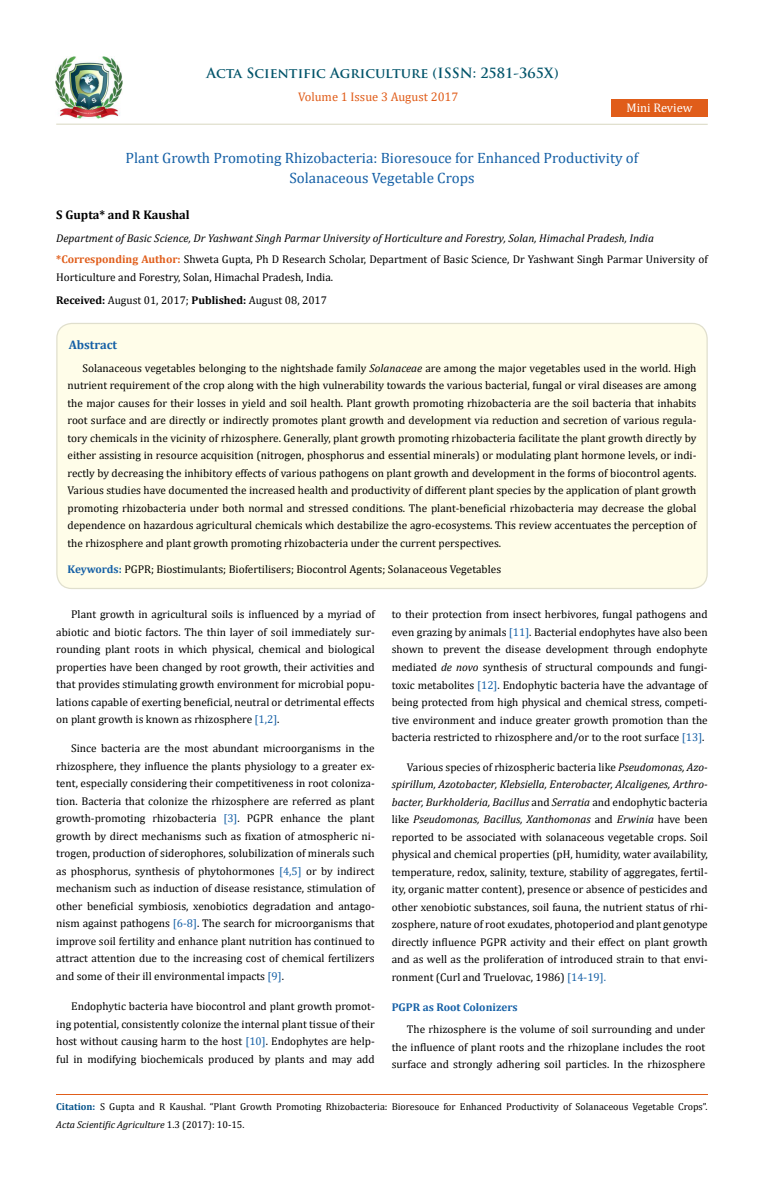
<style>
.page{position:relative;width:764px;height:1187px;background:#fff}
.page>*{position:absolute;margin:0;border:0;box-sizing:border-box;transform-origin:0 0}
.t1{font:15px/20px "Cambria";color:#1560a6;text-align:center}
.t2{font:700 13.75px "Trajan Pro";color:#02546a}
.t3{font:12.5px "Cambria";color:#e05d1a}
.t4{font:700 12.5px "Cambria";color:#000}
.t5{font:12.5px "Cambria";color:#fff}
.t6{font:700 12.5px "Cambria";color:#1560a6}
.t7{font:11.25px/17.5px "Cambria";color:#000;text-align:justify}
.t8{font:italic 11.25px/21.5px "Cambria";color:#000}
.t9{font:700 11.25px "Cambria";color:#1560a6}
.t10{font:10px/17.5px "Cambria";color:#000}
.s1{font-weight:700;font-style:normal;color:#e05d1a}
.s2{font-style:normal}
.s3{font-weight:700}
.s4{font-style:italic}
.s5{font-weight:700;color:#1560a6}
.s6{color:#1560a6}
.s7{font-weight:700;color:#035089}
</style>
<div class="page">
<div style="left:57px;top:323px;width:650px;height:265px;background:#fffde9;border-radius:15px"></div>
<div style="left:56px;top:323px;width:652px;height:266px;border:1px solid #e0dfcd;border-radius:15px"></div>
<img style="left:56px;top:57px;width:66px;height:61px">
<div style="left:611px;top:99px;width:96px;height:18px;background:#e05d1a"></div>
<hr style="left:56px;top:1093px;width:651px;height:1px;background:#e05d1a">
<hr style="left:56px;top:123px;width:651px;height:2px;background:#e0dfcd">
<p class="t2" style="left:206px;top:64px;width:354px">Acta Scientific Agriculture (ISSN: 2581-365X)</p>
<p class="t3" style="left:298px;top:90px;width:162px">Volume 1 Issue 3 August 2017</p>
<p class="t5" style="left:626px;top:100px;width:67px">Mini Review</p>
<h1 class="t1" style="left:125px;top:147px;width:514px">Plant Growth Promoting Rhizobacteria: Bioresouce for Enhanced Productivity of<br>Solanaceous Vegetable Crops</h1>
<p class="t4" style="left:56px;top:206px;width:135px">S Gupta* and R Kaushal</p>
<p class="t8" style="left:56px;top:227px;width:653px">Department of Basic Science, Dr Yashwant Singh Parmar University of Horticulture and Forestry, Solan, Himachal Pradesh, India <span class="s1">*Corresponding Author:</span> <span class="s2">Shweta Gupta, Ph D Research Scholar, Department of Basic Science, Dr Yashwant Singh Parmar University of</span></p>
<p class="t7" style="left:56px;top:268px;width:278px">Horticulture and Forestry, Solan, Himachal Pradesh, India.</p>
<p class="t7" style="left:56px;top:291px;width:272px"><span class="s3">Received:</span> August 01, 2017; <span class="s3">Published:</span> August 08, 2017</p>
<p class="t6" style="left:69px;top:336px;width:50px">Abstract</p>
<p class="t7" style="left:68px;top:359px;width:630px;text-indent:15px">Solanaceous vegetables belonging to the nightshade family <span class="s4">Solanaceae</span> are among the major vegetables used in the world. High nutrient requirement of the crop along with the high vulnerability towards the various bacterial, fungal or viral diseases are among the major causes for their losses in yield and soil health. Plant growth promoting rhizobacteria are the soil bacteria that inhabits root surface and are directly or indirectly promotes plant growth and development via reduction and secretion of various regula&shy;tory chemicals in the vicinity of rhizosphere. Generally, plant growth promoting rhizobacteria facilitate the plant growth directly by either assisting in resource acquisition (nitrogen, phosphorus and essential minerals) or modulating plant hormone levels, or indi&shy;rectly by decreasing the inhibitory effects of various pathogens on plant growth and development in the forms of biocontrol agents.<br>Various studies have documented the increased health and productivity of different plant species by the application of plant growth promoting rhizobacteria under both normal and stressed conditions. The plant-beneficial rhizobacteria may decrease the global dependence on hazardous agricultural chemicals which destabilize the agro-ecosystems. This review accentuates the perception of the rhizosphere and plant growth promoting rhizobacteria under the current perspectives.</p>
<p class="t7" style="left:68px;top:560px;width:435px"><span class="s5">Keywords:</span> PGPR; Biostimulants; Biofertilisers; Biocontrol Agents; Solanaceous Vegetables</p>
<p class="t7" style="left:56px;top:605px;width:320px;text-indent:15px">Plant growth in agricultural soils is influenced by a myriad of abiotic and biotic factors. The thin layer of soil immediately sur&shy;rounding plant roots in which physical, chemical and biological properties have been changed by root growth, their activities and that provides stimulating growth environment for microbial popu&shy;lations capable of exerting beneficial, neutral or detrimental effects on plant growth is known as rhizosphere <span class="s6">[1,2]</span>.</p>
<p class="t7" style="left:56px;top:739px;width:320px;text-indent:15px">Since bacteria are the most abundant microorganisms in the rhizosphere, they influence the plants physiology to a greater ex&shy;tent, especially considering their competitiveness in root coloniza&shy;tion. Bacteria that colonize the rhizosphere are referred as plant growth-promoting rhizobacteria <span class="s6">[3]</span>. PGPR enhance the plant growth by direct mechanisms such as fixation of atmospheric ni&shy;trogen, production of siderophores, solubilization of minerals such as phosphorus, synthesis of phytohormones <span class="s6">[4,5]</span> or by indirect mechanism such as induction of disease resistance, stimulation of other beneficial symbiosis, xenobiotics degradation and antago&shy;nism against pathogens <span class="s6">[6-8]</span>. The search for microorganisms that improve soil fertility and enhance plant nutrition has continued to attract attention due to the increasing cost of chemical fertilizers and some of their ill environmental impacts <span class="s6">[9]</span>.</p>
<p class="t7" style="left:56px;top:997px;width:320px;text-indent:15px">Endophytic bacteria have biocontrol and plant growth promot&shy;ing potential, consistently colonize the internal plant tissue of their host without causing harm to the host <span class="s6">[10]</span>. Endophytes are help&shy;ful in modifying biochemicals produced by plants and may add</p>
<p class="t7" style="left:392px;top:605px;width:317px">to their protection from insect herbivores, fungal pathogens and even grazing by animals <span class="s6">[11]</span>. Bacterial endophytes have also been shown to prevent the disease development through endophyte mediated <span class="s4">de novo</span> synthesis of structural compounds and fungi&shy;toxic metabolites <span class="s6">[12]</span>. Endophytic bacteria have the advantage of being protected from high physical and chemical stress, competi&shy;tive environment and induce greater growth promotion than the bacteria restricted to rhizosphere and/or to the root surface <span class="s6">[13]</span>.</p>
<p class="t7" style="left:392px;top:757px;width:317px;text-indent:15px">Various species of rhizospheric bacteria like <span class="s4">Pseudomonas, Azo&shy;spirillum, Azotobacter, Klebsiella, Enterobacter, Alcaligenes, Arthro&shy;bacter, Burkholderia, Bacillus</span> and <span class="s4">Serratia</span> and endophytic bacteria like <span class="s4">Pseudomonas, Bacillus, Xanthomonas</span> and <span class="s4">Erwinia</span> have been reported to be associated with solanaceous vegetable crops. Soil physical and chemical properties (pH, humidity, water availability, temperature, redox, salinity, texture, stability of aggregates, fertil&shy;ity, organic matter content), presence or absence of pesticides and other xenobiotic substances, soil fauna, the nutrient status of rhi&shy;zosphere, nature of root exudates, photoperiod and plant genotype directly influence PGPR activity and their effect on plant growth and as well as the proliferation of introduced strain to that envi&shy;ronment (Curl and Truelovac, 1986) <span class="s6">[14-19].</span></p>
<p class="t9" style="left:392px;top:998px;width:127px">PGPR as Root Colonizers</p>
<p class="t7" style="left:392px;top:1020px;width:315px;text-indent:15px">The rhizosphere is the volume of soil surrounding and under the influence of plant roots and the rhizoplane includes the root surface and strongly adhering soil particles. In the rhizosphere</p>
<p class="t10" style="left:56px;top:1097px;width:653px"><span class="s7">Citation:</span> S Gupta and R Kaushal. “Plant Growth Promoting Rhizobacteria: Bioresouce for Enhanced Productivity of Solanaceous Vegetable Crops”.<br><span class="s4">Acta Scientific Agriculture</span> 1.3 (2017): 10-15.</p>
</div>
